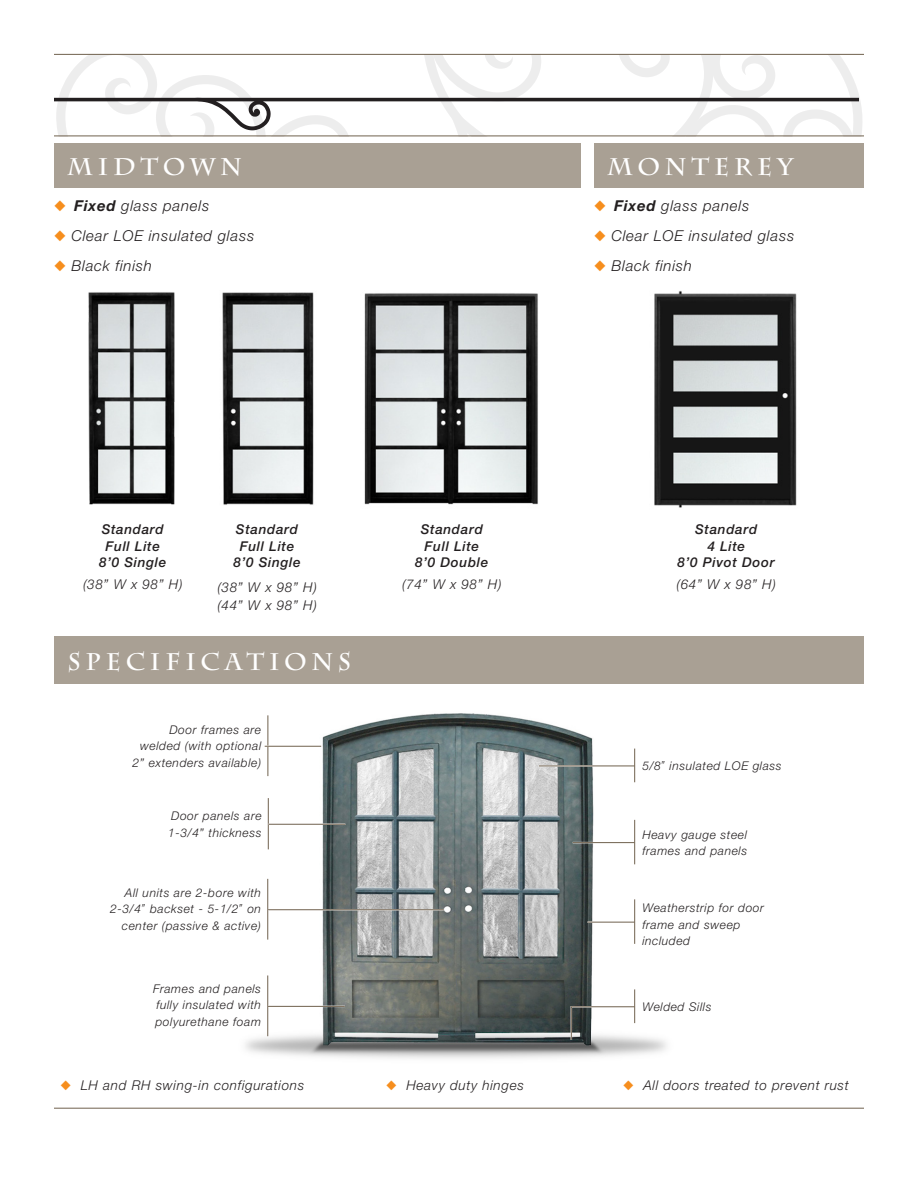
<style>
.page{position:relative;width:918px;height:1188px;background:#fff}
.page>*{position:absolute;margin:0;border:0;box-sizing:border-box;transform-origin:0 0}
.t1{font:700 24px "Charlemagne";letter-spacing:.2em;color:#fff}
.t2{font:italic 300 15px "Helvetica Neue";letter-spacing:.05em;color:#231f20}
.t3{font:italic 300 13.5px "Helvetica Neue";letter-spacing:.05em;color:#231f20}
.t4{font:italic 500 13.5px "Helvetica Neue";letter-spacing:.05em;color:#231f20}
.t5{font:italic 300 12px/16.5px "Helvetica Neue";letter-spacing:.05em;color:#231f20}
.s1{color:#f68e1e}
.s2{font-weight:700}
.s3{font-family:"Charlemagne";font-weight:400;font-style:normal}
</style>
<div class="page">
<div style="left:54px;top:636px;width:810px;height:48px;background:#a9a094"></div>
<svg style="left:54px;top:55px;width:810px;height:81px"></svg>
<hr style="left:54px;top:136px;width:810px;height:1px;background:#70614e">
<hr style="left:54px;top:54px;width:810px;height:1px;background:#70614e">
<hr style="left:54px;top:1108px;width:810px;height:1px;background:#70614e">
<img style="left:88px;top:292px;width:87px;height:213px">
<img style="left:222px;top:292px;width:92px;height:213px">
<img style="left:364px;top:293px;width:174px;height:212px">
<div style="left:54px;top:143px;width:526px;height:44px;background:#a9a094"></div>
<div style="left:594px;top:143px;width:270px;height:45px;background:#a9a094"></div>
<img style="left:654px;top:290px;width:143px;height:218px">
<img style="left:245px;top:713px;width:422px;height:346px">
<hr style="left:634px;top:989px;width:1px;height:34px;background:#70614e">
<svg style="left:570px;top:1005px;width:66px;height:36px"></svg>
<hr style="left:539px;top:765px;width:96px;height:2px;background:#fff">
<hr style="left:634px;top:749px;width:1px;height:33px;background:#70614e">
<hr style="left:539px;top:766px;width:96px;height:1px;background:#70614e">
<hr style="left:634px;top:820px;width:1px;height:44px;background:#70614e">
<hr style="left:573px;top:842px;width:62px;height:1px;background:#70614e">
<hr style="left:588px;top:921px;width:46px;height:2px;background:#fff">
<hr style="left:634px;top:899px;width:1px;height:45px;background:#70614e">
<hr style="left:588px;top:922px;width:46px;height:1px;background:#70614e">
<hr style="left:268px;top:879px;width:1px;height:61px;background:#70614e">
<hr style="left:268px;top:909px;width:176px;height:1px;background:#70614e">
<hr style="left:268px;top:975px;width:1px;height:61px;background:#70614e">
<hr style="left:268px;top:1006px;width:77px;height:1px;background:#70614e">
<hr style="left:268px;top:715px;width:1px;height:61px;background:#70614e">
<hr style="left:265px;top:746px;width:56px;height:1px;background:#70614e">
<hr style="left:268px;top:798px;width:1px;height:51px;background:#70614e">
<hr style="left:268px;top:824px;width:77px;height:1px;background:#70614e">
<p class="t1" style="left:68px;top:152px;width:176px">MIDTOWN</p>
<p class="t2" style="left:54px;top:197px;width:157px"><span class="s1">◆</span> <span class="s2">Fixed</span> glass panels</p>
<p class="t2" style="left:54px;top:227px;width:202px"><span class="s1">◆</span> Clear LOE insulated glass</p>
<p class="t2" style="left:54px;top:257px;width:99px"><span class="s1">◆</span> Black finish</p>
<p class="t1" style="left:608px;top:153px;width:187px">MONTEREY</p>
<p class="t2" style="left:594px;top:197px;width:157px"><span class="s1">◆</span> <span class="s2">Fixed</span> glass panels</p>
<p class="t2" style="left:594px;top:227px;width:202px"><span class="s1">◆</span> Clear LOE insulated glass</p>
<p class="t2" style="left:594px;top:257px;width:99px"><span class="s1">◆</span> Black finish</p>
<p class="t4" style="left:102px;top:522px;width:64px">Standard</p>
<p class="t4" style="left:106px;top:538px;width:56px">Full Lite</p>
<p class="t4" style="left:99px;top:555px;width:69px">8’0 Single</p>
<p class="t3" style="left:83px;top:576px;width:101px">(38” W x 98” H)</p>
<p class="t4" style="left:236px;top:522px;width:64px">Standard</p>
<p class="t4" style="left:240px;top:538px;width:56px">Full Lite</p>
<p class="t4" style="left:234px;top:555px;width:69px">8’0 Single</p>
<p class="t3" style="left:217px;top:579px;width:101px">(38” W x 98” H)</p>
<p class="t3" style="left:217px;top:597px;width:101px">(44” W x 98” H)</p>
<p class="t1" style="left:68px;top:647px;width:285px">SPECIFICATIONS</p>
<p class="t5" style="left:169px;top:721px;width:93px">Door frames are</p>
<p class="t5" style="left:132px;top:737px;width:130px;text-align:right">welded (with optional<br>2” extenders available)</p>
<p class="t5" style="left:168px;top:808px;width:95px">Door panels are<br>1-3/4” thickness</p>
<p class="t5" style="left:110px;top:884px;width:152px;text-align:right">All units are 2-bore with<br>2-3/4<span class="s3">”</span> backset - 5-1/2<span class="s3">”</span> on center (passive &amp; active)</p>
<p class="t5" style="left:153px;top:980px;width:110px;text-align:justify">Frames and panels fully insulated with polyurethane foam</p>
<p class="t4" style="left:421px;top:522px;width:64px">Standard</p>
<p class="t4" style="left:425px;top:538px;width:56px">Full Lite</p>
<p class="t4" style="left:415px;top:555px;width:75px">8’0 Double</p>
<p class="t3" style="left:402px;top:576px;width:101px">(74” W x 98” H)</p>
<p class="t4" style="left:695px;top:522px;width:64px">Standard</p>
<p class="t4" style="left:707px;top:538px;width:39px">4 Lite</p>
<p class="t4" style="left:678px;top:555px;width:99px">8’0 Pivot Door</p>
<p class="t3" style="left:677px;top:576px;width:101px">(64” W x 98” H)</p>
<p class="t5" style="left:642px;top:757px;width:141px">5/8<span class="s3">”</span> insulated LOE glass</p>
<p class="t5" style="left:642px;top:826px;width:106px">Heavy gauge steel frames and panels</p>
<p class="t5" style="left:642px;top:900px;width:123px">Weatherstrip for door frame and sweep</p>
<p class="t5" style="left:642px;top:933px;width:49px">included</p>
<p class="t5" style="left:642px;top:998px;width:71px">Welded Sills</p>
<p class="t3" style="left:60px;top:1078px;width:245px"><span class="s1">◆</span> LH and RH swing-in configurations</p>
<p class="t3" style="left:386px;top:1078px;width:139px"><span class="s1">◆</span> Heavy duty hinges</p>
<p class="t3" style="left:623px;top:1078px;width:227px"><span class="s1">◆</span> All doors treated to prevent rust</p>
</div>
